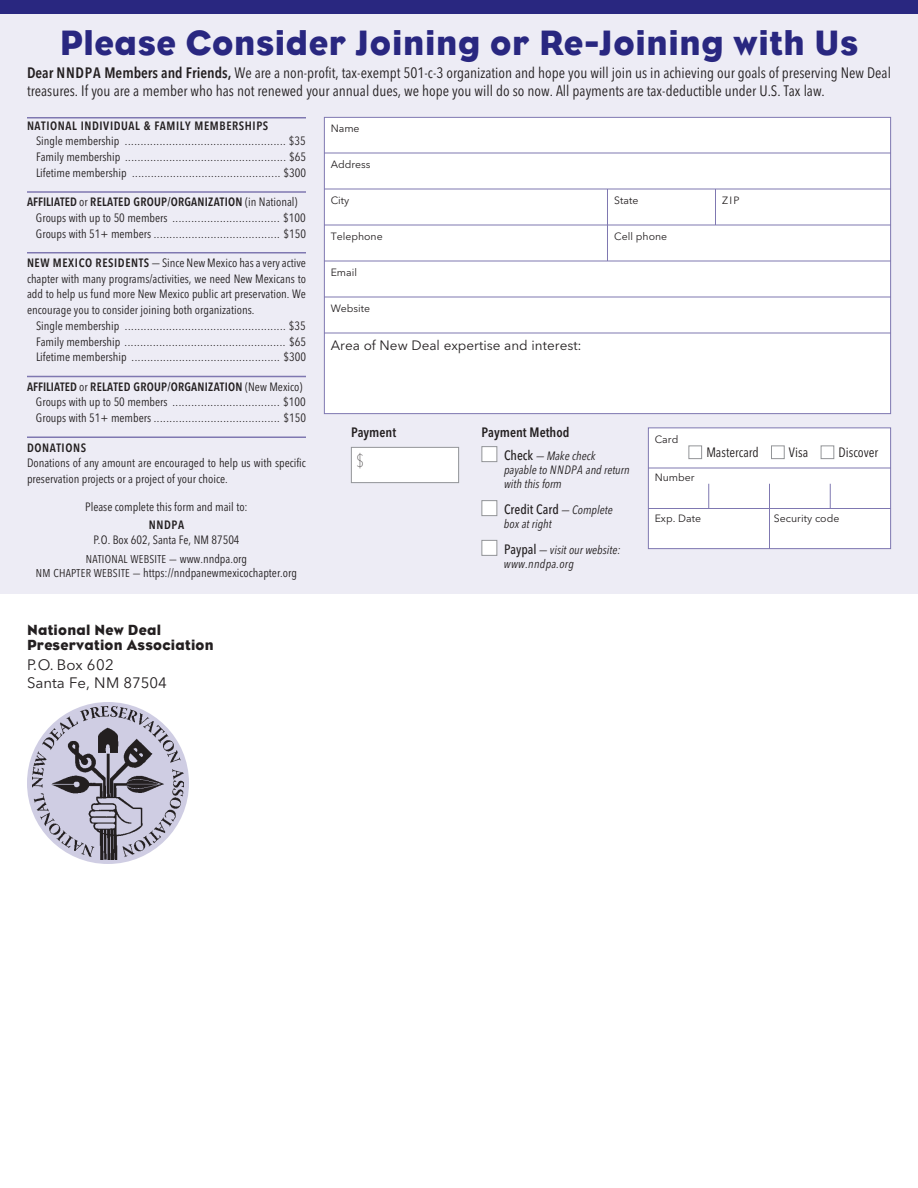
<style>
.page{position:relative;width:918px;height:1188px;background:#fff}
.page>*{position:absolute;margin:0;border:0;box-sizing:border-box;transform-origin:0 0}
.t1{font:36px "Eagle";letter-spacing:.015em;color:#292780}
.t2{font:200 18px "Avenir Next Condensed";color:#231f20}
.t3{font:15px/18px "Avenir Next Condensed";color:#231f20}
.t4{font:15px/15px "Eagle";letter-spacing:.015em;color:#231f20}
.t5{font:15px/18px "Avenir Next";color:#231f20}
.t6{font:13.5px "Avenir Next";color:#231f20}
.t7{font:13.5px "Avenir Next Condensed";color:#231f20}
.t8{font:600 13.5px "Avenir Next Condensed";color:#231f20}
.t9{font:500 13.5px "Avenir Next Condensed";color:#231f20}
.t10{font:12px/15.8px "Avenir Next Condensed";color:#231f20}
.t11{font:12px/15.8px "Avenir Next Condensed";color:#231f20;text-align:justify;scale:1.5 1}
.t12{font:600 12px "Avenir Next Condensed";letter-spacing:.05em;color:#231f20}
.t13{font:italic 12px/14.2px "Avenir Next Condensed";color:#231f20;scale:1.5 1}
.t14{font:italic 12px/25.5px "Avenir Next Condensed";color:#231f20}
.t15{font:italic 12px "Avenir Next Condensed";letter-spacing:.025em;color:#231f20}
.t16{font:11.25px "Avenir Next Condensed";letter-spacing:.025em;color:#231f20}
.t17{font:10.5px "Avenir Next";color:#231f20}
.s1{font-weight:600}
.s2{font-size:12px}
.s3{font-size:11.25px}
.s4{font-weight:500;font-style:normal;font-size:13.5px}
.s5{font-weight:400;font-style:italic;font-size:12px}
</style>
<div class="page">
<div style="left:0;top:0;width:918px;height:594px;background:#edecf5"></div>
<div style="left:0;top:0;width:918px;height:14px;background:#292780"></div>
<div style="left:325px;top:118px;width:565px;height:295px;background:#fff"></div>
<div style="left:324px;top:117px;width:567px;height:297px;border:1px solid #7f78b1"></div>
<hr style="left:27px;top:117px;width:279px;height:1px;background:#7f78b1">
<hr style="left:27px;top:191px;width:279px;height:2px;background:#7f78b1">
<hr style="left:27px;top:252px;width:279px;height:2px;background:#7f78b1">
<hr style="left:27px;top:376px;width:279px;height:1px;background:#7f78b1">
<hr style="left:27px;top:436px;width:279px;height:2px;background:#7f78b1">
<hr style="left:324px;top:153px;width:567px;height:1px;background:#7f78b1">
<hr style="left:324px;top:189px;width:567px;height:1px;background:#7f78b1">
<hr style="left:324px;top:225px;width:567px;height:1px;background:#7f78b1">
<hr style="left:324px;top:261px;width:567px;height:1px;background:#7f78b1">
<hr style="left:324px;top:297px;width:567px;height:1px;background:#7f78b1">
<hr style="left:324px;top:333px;width:567px;height:1px;background:#7f78b1">
<hr style="left:607px;top:189px;width:1px;height:72px;background:#7f78b1">
<hr style="left:715px;top:189px;width:1px;height:36px;background:#7f78b1">
<div style="left:352px;top:448px;width:106px;height:34px;background:#fff"></div>
<div style="left:351px;top:447px;width:108px;height:36px;border:1px solid #939598"></div>
<div style="left:482px;top:447px;width:14px;height:14px;background:#fff"></div>
<div style="left:482px;top:446px;width:15px;height:16px;border:1px solid #939598"></div>
<div style="left:482px;top:501px;width:14px;height:14px;background:#fff"></div>
<div style="left:482px;top:500px;width:15px;height:16px;border:1px solid #939598"></div>
<div style="left:482px;top:541px;width:14px;height:14px;background:#fff"></div>
<div style="left:482px;top:540px;width:15px;height:16px;border:1px solid #939598"></div>
<div style="left:649px;top:428px;width:241px;height:120px;background:#fff"></div>
<div style="left:648px;top:428px;width:243px;height:121px;border:1px solid #7f78b1"></div>
<hr style="left:648px;top:468px;width:243px;height:1px;background:#7f78b1">
<hr style="left:648px;top:508px;width:243px;height:1px;background:#7f78b1">
<svg style="left:708px;top:484px;width:1px;height:24px"></svg>
<hr style="left:769px;top:484px;width:1px;height:65px;background:#7f78b1">
<svg style="left:830px;top:484px;width:1px;height:24px"></svg>
<div style="left:688px;top:446px;width:14px;height:13px;border:1px solid #939598"></div>
<div style="left:771px;top:446px;width:14px;height:13px;border:1px solid #939598"></div>
<div style="left:821px;top:446px;width:13px;height:13px;border:1px solid #939598"></div>
<div style="left:27px;top:702px;width:162px;height:162px;background:#cfcde3;border-radius:50%"></div>
<img style="left:33px;top:707px;width:150px;height:152px">
<h1 class="t1" style="left:60px;top:22px;width:800px">Please Consider Joining or Re-Joining with Us</h1>
<p class="t3" style="left:27px;top:63px;width:866px"><span class="s1">Dear NNDPA Members and Friends,</span> We are a non-profit, tax-exempt 501-c-3 organization and hope you will join us in achieving our goals of preserving New Deal treasures. If you are a member who has not renewed your annual dues, we hope you will do so now. All payments are tax-deductible under U.S. Tax law.</p>
<p class="t17" style="left:331px;top:119px;width:30px">name</p>
<p class="t17" style="left:331px;top:155px;width:41px">Address</p>
<p class="t17" style="left:331px;top:191px;width:20px">City</p>
<p class="t17" style="left:614px;top:191px;width:26px">state</p>
<p class="t17" style="left:722px;top:191px;width:19px">ZIP</p>
<p class="t17" style="left:331px;top:227px;width:53px">Telephone</p>
<p class="t17" style="left:614px;top:227px;width:55px">Cell phone</p>
<p class="t17" style="left:331px;top:264px;width:28px">email</p>
<p class="t17" style="left:331px;top:300px;width:41px">website</p>
<p class="t6" style="left:331px;top:334px;width:252px">Area of new Deal expertise and interest:</p>
<p class="t12" style="left:27px;top:115px;width:243px">NATIONAL INDIVIDUAL &amp; FAMILY MEMBERSHIPS</p>
<p class="t10" style="left:36px;top:133px;width:271px;text-align:justify">Single membership ................................................... $35<br>Family membership ................................................... $65<br>Lifetime membership ............................................... $300</p>
<p class="t10" style="left:36px;top:194px;width:271px;text-indent:-9px"><span class="s1">AFFILIATED</span> or <span class="s1">RELATED GROUP/ORGANIZATION</span> (in National)<br>Groups with up to 50 members .................................. $100<br>Groups with 51+ members ........................................ $150</p>
<p class="t11" style="left:27px;top:254px;width:188px"><span class="s1">NEW MEXICO RESIDENTS</span> —Since New Mexico has a very active chapter with many programs/activities, we need New Mexicans to add to help us fund more New Mexico public art preservation. We encourage you to consider joining both organizations.</p>
<p class="t10" style="left:36px;top:317px;width:271px;text-align:justify">Single membership ................................................... $35<br>Family membership ................................................... $65<br>Lifetime membership ............................................... $300</p>
<p class="t10" style="left:36px;top:378px;width:271px;text-indent:-9px"><span class="s1">AFFILIATED</span> or <span class="s1">RELATED GROUP/ORGANIZATION</span> (New Mexico)<br>Groups with up to 50 members .................................. $100<br>Groups with 51+ members ........................................ $150</p>
<p class="t12" style="left:27px;top:437px;width:61px">DONATIONS</p>
<p class="t10" style="left:27px;top:455px;width:280px">Donations of any amount are encouraged to help us with specific preservation projects or a project of your choice.</p>
<p class="t10" style="left:85px;top:498px;width:164px">Please complete this form and mail to:</p>
<p class="t12" style="left:149px;top:515px;width:37px">NNDPA</p>
<p class="t10" style="left:93px;top:531px;width:148px">P.O. Box 602, Santa Fe, NM 87504</p>
<p class="t16" style="left:86px;top:549px;width:163px">NATIONAL WEBSITE — <span class="s2">www.nndpa.org</span></p>
<p class="t10" style="left:36px;top:564px;width:263px"><span class="s3">NM CHAPTER WEBSITE —</span> https://nndpanewmexicochapter.org</p>
<p class="t8" style="left:482px;top:420px;width:89px">Payment Method</p>
<p class="t13" style="left:504px;top:448px;width:85px"><span class="s4">Check</span> — Make check payable to NNDPA and return with this form</p>
<p class="t9" style="left:504px;top:501px;width:110px">Credit Card <span class="s5">— Complete</span></p>
<p class="t14" style="left:504px;top:511px;width:118px">box at right<br><span class="s4">Paypal</span> — visit our website:</p>
<p class="t15" style="left:504px;top:556px;width:71px">www.nndpa.org</p>
<p class="t8" style="left:351px;top:420px;width:47px">Payment</p>
<h2 class="t2" style="left:356px;top:450px;width:9px">$</h2>
<p class="t17" style="left:655px;top:430px;width:25px">Card</p>
<p class="t17" style="left:655px;top:468px;width:41px">number</p>
<p class="t17" style="left:655px;top:509px;width:48px">exp. Date</p>
<p class="t17" style="left:774px;top:509px;width:67px">security code</p>
<p class="t7" style="left:706px;top:440px;width:54px">Mastercard</p>
<p class="t7" style="left:789px;top:440px;width:21px">Visa</p>
<p class="t7" style="left:839px;top:440px;width:41px">Discover</p>
<p class="t4" style="left:27px;top:622px;width:188px">National New Deal<br>Preservation Association</p>
<p class="t5" style="left:27px;top:655px;width:141px">P.o. Box 602<br>santa fe, nM 87504</p>
</div>
